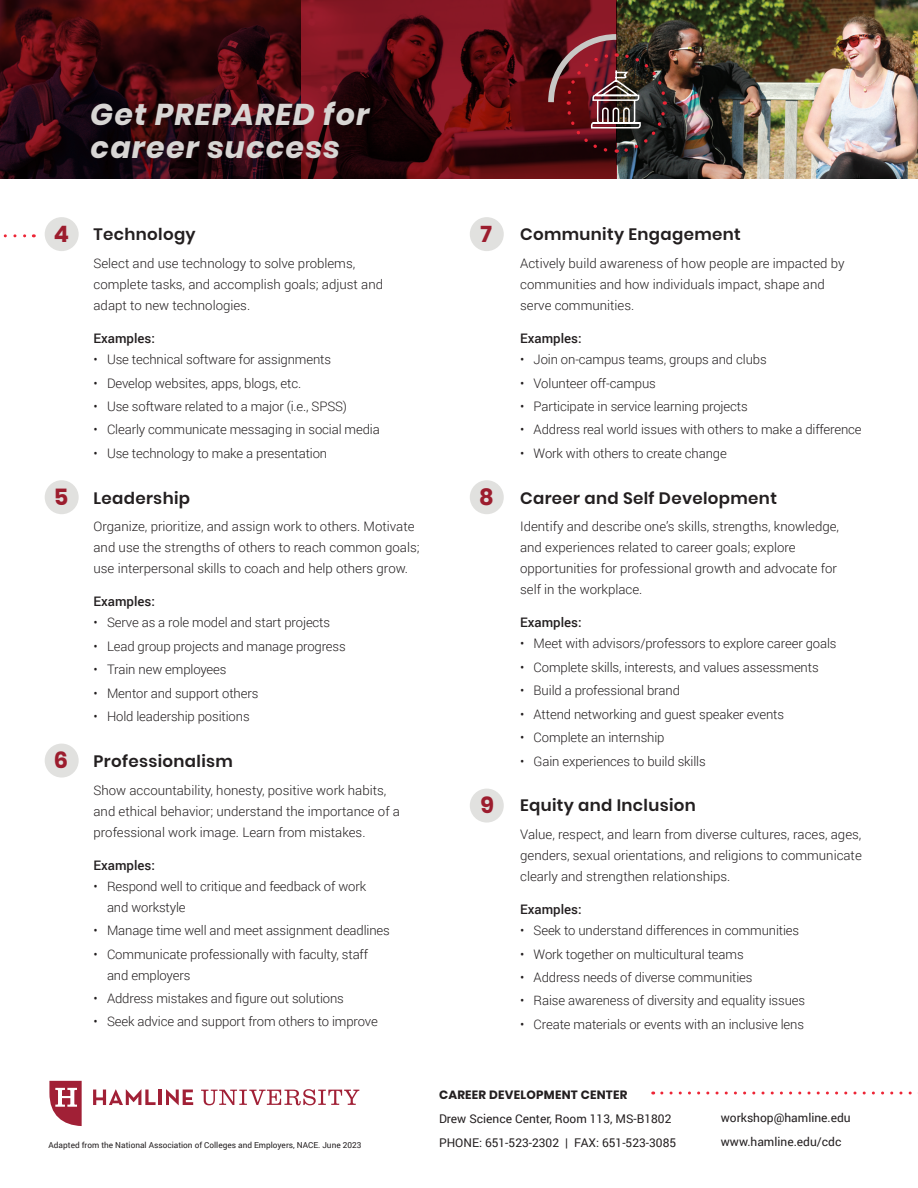
<style>
.page{position:relative;width:918px;height:1188px;background:#fff}
.page>*{position:absolute;margin:0;border:0;box-sizing:border-box;transform-origin:0 0}
.t1{font:italic 700 30px/33px "Poppins";letter-spacing:.04em;color:#d8d6d4}
.t2{font:700 22.65px "Poppins";color:#9c1d2e}
.t3{font:600 16.5px "Poppins";letter-spacing:.02em;color:#231f20}
.t4{font:300 13.2px/21px "Roboto";letter-spacing:-.01em;color:#231f20}
.t5{font:500 13.2px "Roboto";color:#231f20}
.t6{font:12px/24px "Roboto";color:#231f20}
.t7{font:700 12px "Poppins";letter-spacing:.02em;color:#231f20}
.t8{font:8.25px "Roboto";color:#231f20}
</style>
<div class="page">
<svg style="left:49px;top:1081px;width:33px;height:45px"></svg>
<svg style="left:93px;top:1089px;width:63px;height:16px"></svg>
<hr style="left:159px;top:1090px;width:3px;height:15px;background:#a12036">
<svg style="left:166px;top:1089px;width:27px;height:16px"></svg>
<svg style="left:201px;top:1089px;width:158px;height:16px"></svg>
<div style="left:45px;top:217px;width:34px;height:34px;background:#e1e1df;border-radius:50%"></div>
<div style="left:470px;top:217px;width:34px;height:34px;background:#e1e1df;border-radius:50%"></div>
<div style="left:45px;top:480px;width:34px;height:34px;background:#e1e1df;border-radius:50%"></div>
<div style="left:470px;top:480px;width:34px;height:34px;background:#e1e1df;border-radius:50%"></div>
<div style="left:45px;top:744px;width:34px;height:34px;background:#e1e1df;border-radius:50%"></div>
<div style="left:470px;top:789px;width:34px;height:34px;background:#e1e1df;border-radius:50%"></div>
<img style="left:617px;top:0;width:301px;height:178px">
<svg style="left:0;top:0;width:617px;height:178px;background:#450b11"></svg>
<img style="left:545px;top:31px;width:123px;height:124px">
<svg style="left:3px;top:234px;width:31px;height:3px"></svg>
<svg style="left:662px;top:1092px;width:256px;height:3px"></svg>
<h1 class="t1" style="left:91px;top:98px;width:280px">Get PREPARED for career success</h1>
<h2 class="t2" style="left:54px;top:221px;width:17px">4</h2>
<h2 class="t2" style="left:481px;top:221px;width:13px">7</h2>
<p class="t3" style="left:94px;top:225px;width:104px">Technology</p>
<p class="t4" style="left:94px;top:253px;width:291px">Select and use technology to solve problems, complete tasks, and accomplish goals; adjust and adapt to new technologies.</p>
<p class="t5" style="left:94px;top:329px;width:63px">Examples:</p>
<p class="t4" style="left:94px;top:349px;width:239px">• Use technical software for assignments</p>
<p class="t4" style="left:94px;top:372px;width:209px">• Develop websites, apps, blogs, etc.</p>
<p class="t4" style="left:94px;top:395px;width:255px">• Use software related to a major (i.e., SPSS)</p>
<p class="t4" style="left:94px;top:419px;width:288px">• Clearly communicate messaging in social media</p>
<p class="t4" style="left:94px;top:442px;width:235px">• Use technology to make a presentation</p>
<p class="t3" style="left:94px;top:488px;width:98px">Leadership</p>
<p class="t4" style="left:94px;top:516px;width:328px">Organize, prioritize, and assign work to others. Motivate and use the strengths of others to reach common goals; use interpersonal skills to coach and help others grow.</p>
<p class="t5" style="left:94px;top:592px;width:63px">Examples:</p>
<p class="t4" style="left:94px;top:612px;width:238px">• Serve as a role model and start projects</p>
<p class="t4" style="left:94px;top:635px;width:254px">• Lead group projects and manage progress</p>
<p class="t4" style="left:94px;top:659px;width:135px">• Train new employees</p>
<p class="t4" style="left:94px;top:682px;width:166px">• Mentor and support others</p>
<p class="t4" style="left:94px;top:706px;width:158px">• Hold leadership positions</p>
<p class="t3" style="left:94px;top:752px;width:141px">Professionalism</p>
<p class="t4" style="left:94px;top:779px;width:308px">Show accountability, honesty, positive work habits, and ethical behavior; understand the importance of a professional work image. Learn from mistakes.</p>
<p class="t5" style="left:94px;top:856px;width:63px">Examples:</p>
<p class="t4" style="left:107px;top:875px;width:261px;text-indent:-14px">• Respond well to critique and feedback of work and workstyle</p>
<p class="t4" style="left:94px;top:919px;width:298px">• Manage time well and meet assignment deadlines</p>
<p class="t4" style="left:107px;top:943px;width:263px;text-indent:-14px">• Communicate professionally with faculty, staff and employers</p>
<p class="t4" style="left:94px;top:987px;width:252px">• Address mistakes and figure out solutions</p>
<p class="t4" style="left:94px;top:1011px;width:286px">• Seek advice and support from others to improve</p>
<h2 class="t2" style="left:54px;top:484px;width:16px">5</h2>
<h2 class="t2" style="left:479px;top:484px;width:16px">8</h2>
<h2 class="t2" style="left:54px;top:747px;width:16px">6</h2>
<h2 class="t2" style="left:481px;top:792px;width:15px">9</h2>
<p class="t3" style="left:520px;top:225px;width:222px">Community Engagement</p>
<p class="t4" style="left:520px;top:253px;width:326px">Actively build awareness of how people are impacted by communities and how individuals impact, shape and serve communities.</p>
<p class="t5" style="left:520px;top:329px;width:63px">Examples:</p>
<p class="t4" style="left:520px;top:349px;width:248px">• Join on-campus teams, groups and clubs</p>
<p class="t4" style="left:520px;top:372px;width:137px">• Volunteer off-campus</p>
<p class="t4" style="left:520px;top:395px;width:229px">• Participate in service learning projects</p>
<p class="t4" style="left:520px;top:419px;width:343px">• Address real world issues with others to make a difference</p>
<p class="t4" style="left:520px;top:442px;width:208px">• Work with others to create change</p>
<p class="t3" style="left:520px;top:488px;width:258px">Career and Self Development</p>
<p class="t4" style="left:520px;top:516px;width:321px">Identify and describe one’s skills, strengths, knowledge, and experiences related to career goals; explore opportunities for professional growth and advocate for self in the workplace.</p>
<p class="t5" style="left:520px;top:613px;width:63px">Examples:</p>
<p class="t4" style="left:520px;top:633px;width:318px">• Meet with advisors/professors to explore career goals</p>
<p class="t4" style="left:520px;top:656px;width:300px">• Complete skills, interests, and values assessments</p>
<p class="t4" style="left:520px;top:680px;width:161px">• Build a professional brand</p>
<p class="t4" style="left:520px;top:703px;width:266px">• Attend networking and guest speaker events</p>
<p class="t4" style="left:520px;top:727px;width:146px">• Complete an internship</p>
<p class="t4" style="left:520px;top:750px;width:187px">• Gain experiences to build skills</p>
<p class="t3" style="left:520px;top:796px;width:177px">Equity and Inclusion</p>
<p class="t4" style="left:520px;top:823px;width:343px;text-align:justify">Value, respect, and learn from diverse cultures, races, ages, genders, sexual orientations, and religions to communicate clearly and strengthen relationships.</p>
<p class="t5" style="left:520px;top:900px;width:63px">Examples:</p>
<p class="t4" style="left:520px;top:919px;width:281px">• Seek to understand differences in communities</p>
<p class="t4" style="left:520px;top:943px;width:225px">• Work together on multicultural teams</p>
<p class="t4" style="left:520px;top:966px;width:234px">• Address needs of diverse communities</p>
<p class="t4" style="left:520px;top:990px;width:287px">• Raise awareness of diversity and equality issues</p>
<p class="t4" style="left:520px;top:1013px;width:285px">• Create materials or events with an inclusive lens</p>
<p class="t7" style="left:439px;top:1087px;width:190px">CAREER DEVELOPMENT CENTER</p>
<p class="t6" style="left:439px;top:1106px;width:239px">Drew Science Center, Room 113, MS-B1802<br>PHONE: 651-523-2302 | FAX: 651-523-3085</p>
<p class="t6" style="left:721px;top:1105px;width:131px">workshop@hamline.edu</p>
<p class="t8" style="left:49px;top:1139px;width:314px">Adapted from the National Association of Colleges and Employers, NACE. June 2023</p>
<p class="t6" style="left:721px;top:1129px;width:122px">www.hamline.edu/cdc</p>
</div>
